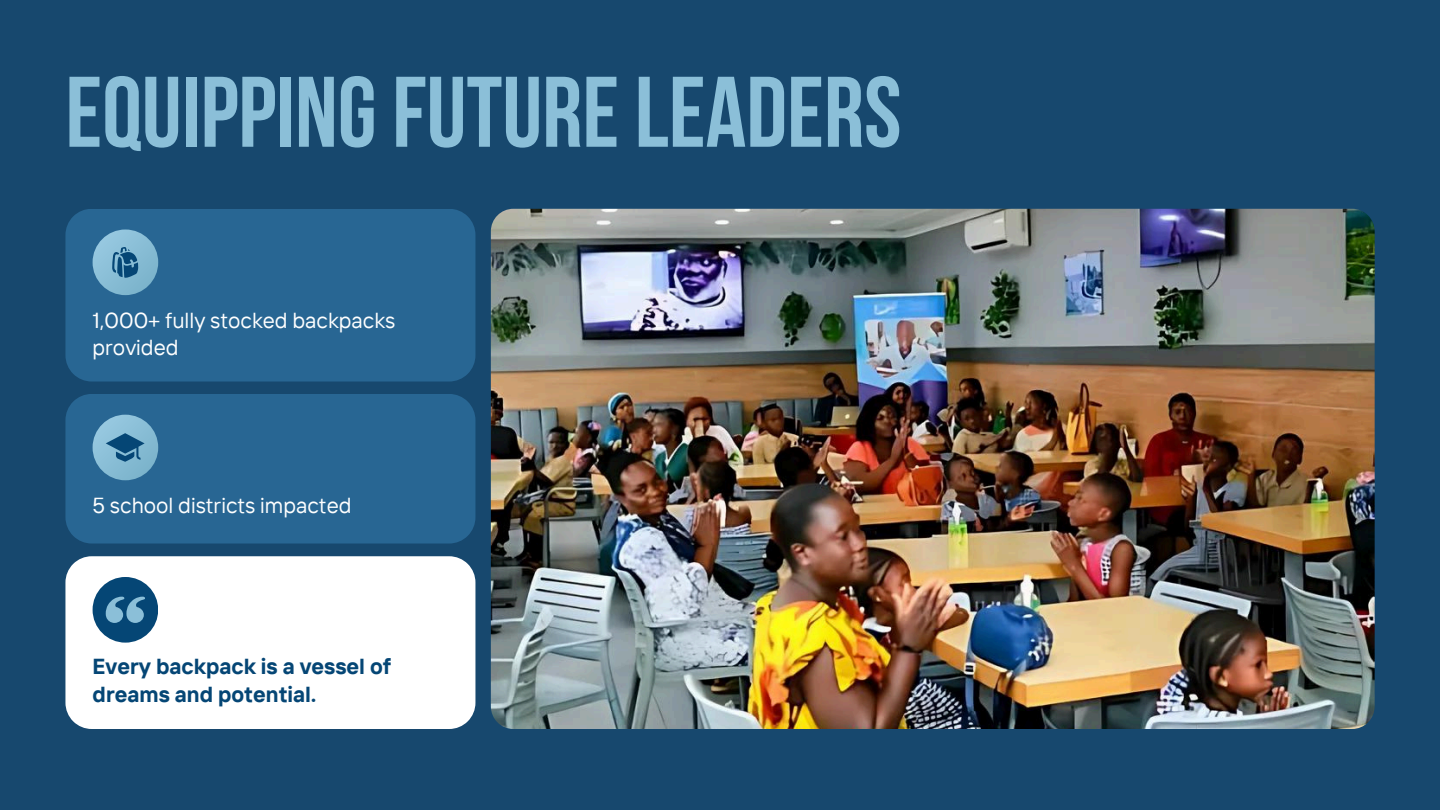
<style>
.page{position:relative;width:1440px;height:810px;background:#17486e}
.page>*{position:absolute;margin:0;border:0;box-sizing:border-box;transform-origin:0 0}
.t1{font:100px "Bebas Neue Cyrillic";color:#8bbfd8}
.t2{font:21.7px/27.6px "TT Interphases";color:#fff}
.t3{font:700 21.7px/27.8px "TT Interphases";color:#054675}
</style>
<div class="page">
<img style="left:491px;top:209px;width:883px;height:520px;border-radius:23px">
<div style="left:65px;top:209px;width:410px;height:173px;background:#286693"></div>
<div style="left:93px;top:230px;width:65px;height:65px;background:linear-gradient(to right,#93c5dd,#7fb6ce);border-radius:50%"></div>
<div style="left:65px;top:394px;width:410px;height:150px;background:#286693"></div>
<div style="left:93px;top:415px;width:65px;height:65px;background:linear-gradient(to right,#93c5dd,#7fb6ce);border-radius:50%"></div>
<div style="left:65px;top:556px;width:410px;height:173px;background:#fff"></div>
<div style="left:93px;top:577px;width:65px;height:66px;background:#054675;border-radius:50%"></div>
<svg style="left:106px;top:597px;width:39px;height:26px"></svg>
<svg style="left:106px;top:433px;width:39px;height:29px"></svg>
<svg style="left:112px;top:247px;width:26px;height:31px"></svg>
<p class="t1" style="left:65px;top:72px;width:838px">EQUIPPINGFUTURELEADERS</p>
<p class="t2" style="left:93px;top:306px;width:304px">1,000+ fully stocked backpacks provided</p>
<p class="t2" style="left:93px;top:491px;width:261px">5 school districts impacted</p>
<p class="t3" style="left:93px;top:652px;width:300px">Every backpack is a vessel of dreams and potential.</p>
</div>
